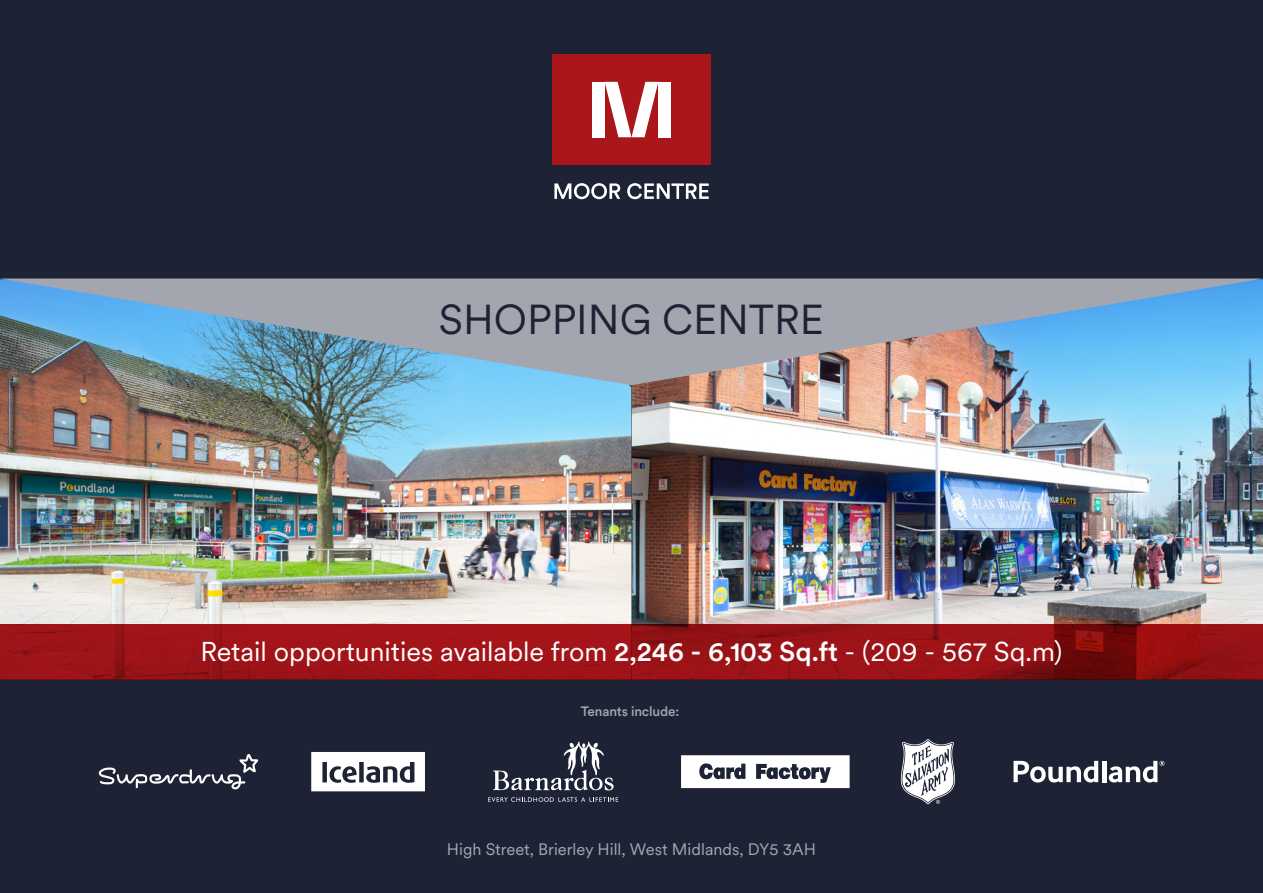
<style>
.page{position:relative;width:1263px;height:893px;background:#1d2335}
.page>*{position:absolute;margin:0;border:0;box-sizing:border-box;transform-origin:0 0}
.t1{font:41.4px "Circular XX";color:#1d2335}
.t2{font:27px "Circular XX";color:#fff}
.t3{font:16.5px "Circular XX";color:#a3a6af}
.t4{font:500 13.5px "Circular XX";letter-spacing:-.01em;color:#a3a6af}
.s1{font-weight:500}
</style>
<div class="page">
<img style="left:0;top:385px;width:1263px;height:239px">
<div style="left:552px;top:54px;width:159px;height:111px;background:#ab161a"></div>
<div style="left:658px;top:82px;width:13px;height:55px;background:#fff"></div>
<div style="left:592px;top:82px;width:13px;height:55px;background:#fff"></div>
<svg style="left:605px;top:82px;width:53px;height:55px"></svg>
<svg style="left:554px;top:183px;width:66px;height:16px"></svg>
<svg style="left:627px;top:183px;width:82px;height:16px"></svg>
<svg style="left:901px;top:739px;width:54px;height:65px"></svg>
<svg style="left:99px;top:754px;width:159px;height:35px"></svg>
<svg style="left:488px;top:741px;width:130px;height:61px"></svg>
<svg style="left:681px;top:755px;width:169px;height:33px"></svg>
<svg style="left:311px;top:752px;width:114px;height:39px"></svg>
<svg style="left:1013px;top:761px;width:85px;height:21px"></svg>
<hr style="left:1102px;top:761px;width:4px;height:21px;background:#fff">
<svg style="left:1109px;top:761px;width:55px;height:21px"></svg>
<svg style="left:0;top:624px;width:1263px;height:56px;fill:#9d1317"></svg>
<img style="left:0;top:278px;width:1263px;height:107px">
<p class="t1" style="left:439px;top:292px;width:387px">SHOPPING CENTRE</p>
<p class="t2" style="left:201px;top:633px;width:863px">Retail opportunities available from <span class="s1">2,246 - 6,103 Sq.ft</span> - (209 - 567 Sq.m)</p>
<p class="t4" style="left:581px;top:702px;width:100px">Tenants include:</p>
<p class="t3" style="left:447px;top:838px;width:371px">High Street, Brierley Hill, West Midlands, DY5 3AH</p>
</div>
